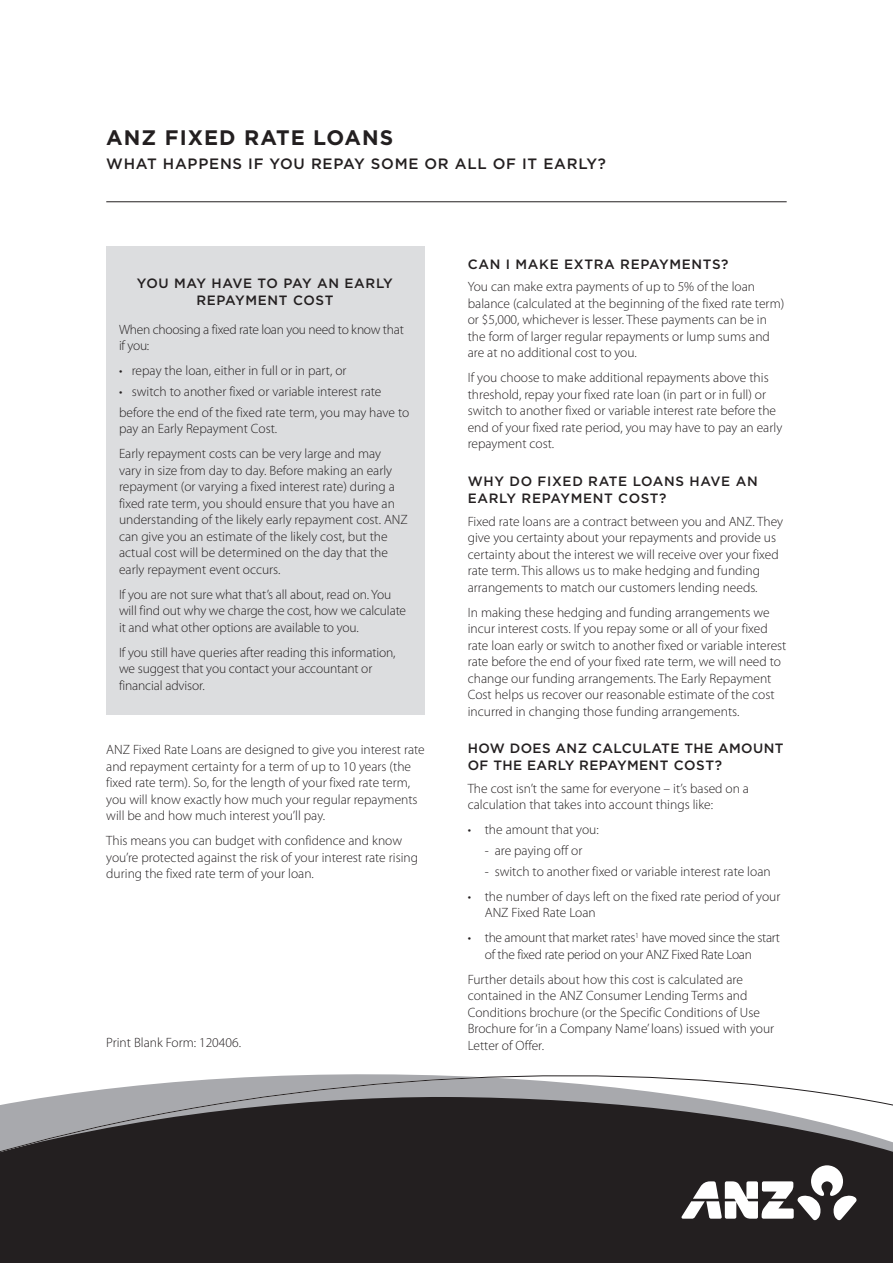
<style>
.page{position:relative;width:893px;height:1263px;background:#fff}
.page>*{position:absolute;margin:0;border:0;box-sizing:border-box;transform-origin:0 0}
.t1{font:700 21px "Gotham";letter-spacing:.05em;color:#231f20}
.t2{font:500 15px "Gotham";letter-spacing:.05em;color:#231f20}
.t3{font:300 13.5px/16.5px "Myriad Pro";color:#231f20}
.t4{font:500 13.5px/16.5px "Gotham";letter-spacing:.035em;color:#231f20}
.t5{font:300 13.5px/16.5px "Myriad Pro";letter-spacing:-.02em;color:#231f20}
</style>
<div class="page">
<div style="left:106px;top:247px;width:319px;height:468px;background:#dcdddf"></div>
<hr style="left:106px;top:201px;width:681px;height:1px;background:#231f20">
<div style="left:0;top:1172px;width:893px;height:91px;background:#231f20"></div>
<svg style="left:0;top:1074px;width:893px;height:98px"></svg>
<svg style="left:674px;top:1157px;width:194px;height:73px"></svg>
<h1 class="t1" style="left:106px;top:125px;width:288px">ANZ FIXED RATE LOANS</h1>
<p class="t2" style="left:106px;top:155px;width:501px">WHAT HAPPENS IF YOU REPAY SOME OR ALL OF IT EARLY?</p>
<p class="t4" style="left:137px;top:275px;width:258px;text-align:center">YOU MAY HAVE TO PAY AN EARLY<br>REPAYMENT COST</p>
<p class="t5" style="left:119px;top:321px;width:286px">When choosing a fixed rate loan you need to know that if you:</p>
<p class="t3" style="left:119px;top:362px;width:229px">• repay the loan, either in full or in part, or</p>
<p class="t3" style="left:119px;top:381px;width:292px;line-height:20.7px">• switch to another fixed or variable interest rate before the end of the fixed rate term, you may have to</p>
<p class="t3" style="left:119px;top:416px;width:264px;line-height:25px">pay an Early Repayment Cost.<br>Early repayment costs can be very large and may</p>
<p class="t3" style="left:119px;top:462px;width:290px">vary in size from day to day. Before making an early repayment (or varying a fixed interest rate) during a fixed rate term, you should ensure that you have an understanding of the likely early repayment cost. ANZ can give you an estimate of the likely cost, but the actual cost will be determined on the day that the early repayment event occurs.</p>
<p class="t3" style="left:119px;top:586px;width:289px">If you are not sure what that’s all about, read on. You will find out why we charge the cost, how we calculate it and what other options are available to you.</p>
<p class="t3" style="left:119px;top:644px;width:278px">If you still have queries after reading this information, we suggest that you contact your accountant or financial advisor.</p>
<p class="t3" style="left:106px;top:741px;width:320px">ANZ Fixed Rate Loans are designed to give you interest rate and repayment certainty for a term of up to 10 years (the fixed rate term). So, for the length of your fixed rate term, you will know exactly how much your regular repayments will be and how much interest you’ll pay.</p>
<p class="t3" style="left:106px;top:832px;width:313px">This means you can budget with confidence and know you’re protected against the risk of your interest rate rising during the fixed rate term of your loan.</p>
<p class="t3" style="left:106px;top:1034px;width:136px">Print Blank Form: 120406.</p>
<p class="t4" style="left:468px;top:255px;width:262px">CAN I MAKE EXTRA REPAYMENTS?</p>
<p class="t3" style="left:468px;top:278px;width:318px">You can make extra payments of up to 5% of the loan balance (calculated at the beginning of the fixed rate term) or $5,000, whichever is lesser. These payments can be in the form of larger regular repayments or lump sums and are at no additional cost to you.</p>
<p class="t3" style="left:468px;top:369px;width:316px">If you choose to make additional repayments above this threshold, repay your fixed rate loan (in part or in full) or switch to another fixed or variable interest rate before the end of your fixed rate period, you may have to pay an early repayment cost.</p>
<p class="t4" style="left:468px;top:473px;width:291px">WHY DO FIXED RATE LOANS HAVE AN<br>EARLY REPAYMENT COST?</p>
<p class="t3" style="left:468px;top:513px;width:317px">Fixed rate loans are a contract between you and ANZ. They give you certainty about your repayments and provide us certainty about the interest we will receive over your fixed rate term. This allows us to make hedging and funding arrangements to match our customers lending needs.</p>
<p class="t3" style="left:468px;top:604px;width:320px">In making these hedging and funding arrangements we incur interest costs. If you repay some or all of your fixed rate loan early or switch to another fixed or variable interest rate before the end of your fixed rate term, we will need to change our funding arrangements. The Early Repayment Cost helps us recover our reasonable estimate of the cost incurred in changing those funding arrangements.</p>
<p class="t4" style="left:468px;top:740px;width:317px">HOW DOES ANZ CALCULATE THE AMOUNT<br>OF THE EARLY REPAYMENT COST?</p>
<p class="t3" style="left:468px;top:780px;width:283px">The cost isn’t the same for everyone – it’s based on a calculation that takes into account things like:</p>
<p class="t3" style="left:468px;top:821px;width:133px">• the amount that you:</p>
<p class="t3" style="left:485px;top:842px;width:99px">- are paying off or</p>
<p class="t3" style="left:485px;top:863px;width:287px">- switch to another fixed or variable interest rate loan</p>
<p class="t3" style="left:485px;top:888px;width:297px;text-indent:-17px">• the number of days left on the fixed rate period of your<br>ANZ Fixed Rate Loan</p>
<p class="t5" style="left:485px;top:929px;width:297px;text-indent:-17px">• the amount that market rates<sup>1</sup> have moved since the start of the fixed rate period on your ANZ Fixed Rate Loan</p>
<p class="t3" style="left:468px;top:971px;width:308px">Further details about how this cost is calculated are contained in the ANZ Consumer Lending Terms and Conditions brochure (or the Specific Conditions of Use Brochure for ‘in a Company Name’ loans) issued with your Letter of Offer.</p>
</div>
